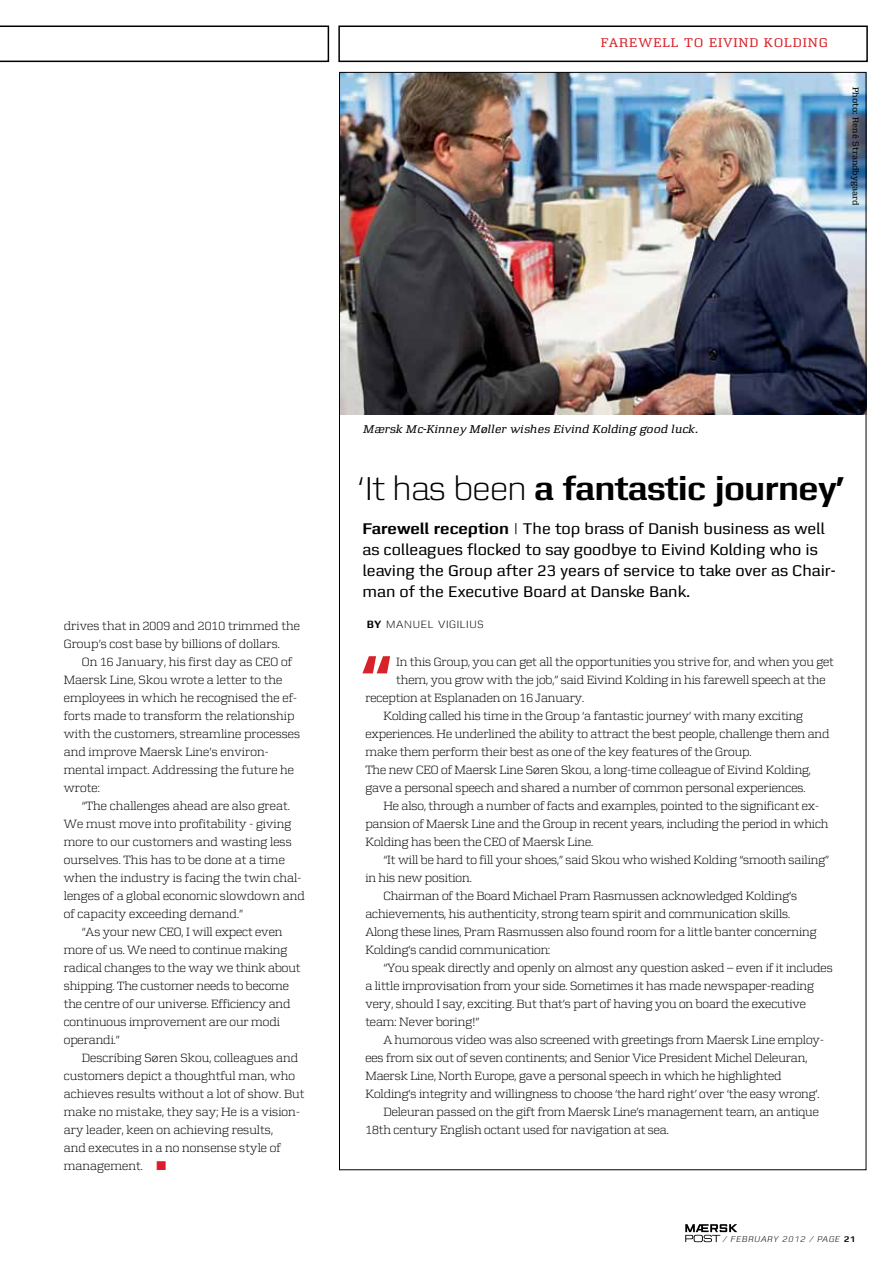
<style>
.page{position:relative;width:893px;height:1263px;background:#fff}
.page>*{position:absolute;margin:0;border:0;box-sizing:border-box;transform-origin:0 0}
.t1{font:700 68.7px "Zetta Sans";color:#d72229}
.t2{font:700 35.25px "Zetta Sans";letter-spacing:-.02em;color:#000}
.t3{font:16.5px/21px "Zetta Sans";color:#000}
.t4{font:13.5px "Zetta Serif";letter-spacing:.06em;color:#d72229}
.t5{font:300 12.75px/18px "Zetta Serif";color:#000}
.t6{font:italic 12px "Zetta Serif";color:#000}
.t7{font:300 11.25px "Zetta Sans";letter-spacing:.06em;color:#000}
.t8{font:9px "Zetta Serif";color:#000}
.t9{font:italic 300 9px "Zetta Sans";letter-spacing:.08em;color:#000}
.s1{color:#df192e}
.s2{font-weight:100}
.s3{font-weight:700}
.s4{font-weight:700;font-style:normal}
</style>
<div class="page">
<svg style="left:685px;top:1224px;width:52px;height:18px"></svg>
<img style="left:341px;top:74px;width:523px;height:340px">
<div style="left:338px;top:26px;width:530px;height:36px;border:2px solid #000"></div>
<svg style="left:0;top:26px;width:329px;height:36px"></svg>
<p class="t4" style="left:601px;top:36px;width:40px">FAREWE</p>
<p class="t4" style="left:662px;top:36px;width:156px">LL TO EIVIND KOLDING</p>
<p class="t8" style="left:860px;top:87px;width:121px;rotate:90deg">PHOTO: RENÉ STRANDBYGAARD</p>
<p class="t5" style="left:64px;top:617px;width:238px">drives that in 2009 and 2010 trimmed the<br>Group’s cost base by billions of dollars.</p>
<p class="t5" style="left:64px;top:653px;width:238px;text-indent:18px">On 16 January, his first day as CEO of Maersk Line, Skou wrote a letter to the employees in which he recognised the ef&shy;forts made to transform the relationship with the customers, streamline processes and improve Maersk Line’s environ&shy;mental impact. Addressing the future he wrote:</p>
<p class="t5" style="left:82px;top:797px;width:209px">“The challenges ahead are also great.</p>
<p class="t5" style="left:64px;top:815px;width:229px">We must move into profitability - giving</p>
<p class="t5" style="left:64px;top:833px;width:229px">more to our customers and wasting less</p>
<p class="t5" style="left:64px;top:851px;width:223px">ourselves. This has to be done at a time</p>
<p class="t5" style="left:64px;top:869px;width:239px">when the industry is facing the twin chal-</p>
<p class="t5" style="left:64px;top:887px;width:242px">lenges of a global economic slowdown and</p>
<p class="t5" style="left:64px;top:905px;width:181px">of capacity exceeding demand.”</p>
<p class="t5" style="left:82px;top:923px;width:202px">“As your new CEO, I will expect even</p>
<p class="t5" style="left:64px;top:941px;width:225px">more of us. We need to continue making</p>
<p class="t5" style="left:64px;top:959px;width:238px">radical changes to the way we think about</p>
<p class="t5" style="left:64px;top:977px;width:227px">shipping. The customer needs to become</p>
<p class="t5" style="left:64px;top:995px;width:228px">the centre of our universe. Efficiency and</p>
<p class="t5" style="left:64px;top:1013px;width:218px">continuous improvement are our modi</p>
<p class="t5" style="left:64px;top:1031px;width:57px">operandi.”</p>
<p class="t5" style="left:82px;top:1049px;width:218px">Describing Søren Skou, colleagues and</p>
<p class="t5" style="left:64px;top:1067px;width:233px">customers depict a thoughtful man, who</p>
<p class="t5" style="left:64px;top:1085px;width:242px">achieves results without a lot of show. But</p>
<p class="t5" style="left:64px;top:1103px;width:238px">make no mistake, they say; He is a vision-</p>
<p class="t5" style="left:64px;top:1121px;width:211px">ary leader, keen on achieving results,</p>
<p class="t5" style="left:64px;top:1139px;width:219px">and executes in a no nonsense style of</p>
<p class="t5" style="left:64px;top:1157px;width:104px">management. <span class="s1">■</span></p>
<p class="t6" style="left:364px;top:423px;width:336px">Mærsk Mc-Kinney Møller wishes Eivind Kolding good luck.</p>
<h2 class="t2" style="left:357px;top:470px;width:490px"><span class="s2">‘It has been</span> a fantastic journey’</h2>
<p class="t3" style="left:362px;top:519px;width:475px"><span class="s3">Farewell reception |</span> The top brass of Danish business as well as colleagues flocked to say goodbye to Eivind Kolding who is leaving the Group after 23 years of service to take over as Chair&shy;man of the Executive Board at Danske Bank.</p>
<p class="t7" style="left:367px;top:619px;width:118px"><span class="s3">BY</span> MANUEL VIGILIUS</p>
<h1 class="t1" style="left:361px;top:643px;width:32px">“</h1>
<p class="t5" style="left:396px;top:653px;width:439px">In this Group, you can get all the opportunities you strive for, and when you get</p>
<p class="t5" style="left:396px;top:671px;width:431px">them, you grow with the job,” said Eivind Kolding in his farewell speech at the</p>
<p class="t5" style="left:365px;top:689px;width:220px">reception at Esplanaden on 16 January.</p>
<p class="t5" style="left:383px;top:707px;width:421px">Kolding called his time in the Group ‘a fantastic journey’ with many exciting</p>
<p class="t5" style="left:365px;top:725px;width:466px">experiences. He underlined the ability to attract the best people, challenge them and</p>
<p class="t5" style="left:365px;top:743px;width:388px">make them perform their best as one of the key features of the Group.</p>
<p class="t5" style="left:365px;top:761px;width:447px">The new CEO of Maersk Line Søren Skou, a long-time colleague of Eivind Kolding,</p>
<p class="t5" style="left:365px;top:779px;width:442px">gave a personal speech and shared a number of common personal experiences.</p>
<p class="t5" style="left:383px;top:797px;width:437px">He also, through a number of facts and examples, pointed to the significant ex-</p>
<p class="t5" style="left:365px;top:815px;width:465px">pansion of Maersk Line and the Group in recent years, including the period in which</p>
<p class="t5" style="left:365px;top:833px;width:229px">Kolding has been the CEO of Maersk Line.</p>
<p class="t5" style="left:383px;top:851px;width:447px">“It will be hard to fill your shoes,” said Skou who wished Kolding “smooth sailing”</p>
<p class="t5" style="left:365px;top:869px;width:108px">in his new position.</p>
<p class="t5" style="left:383px;top:887px;width:415px">Chairman of the Board Michael Pram Rasmussen acknowledged Kolding’s</p>
<p class="t5" style="left:365px;top:905px;width:426px">achievements, his authenticity, strong team spirit and communication skills.</p>
<p class="t5" style="left:365px;top:923px;width:453px">Along these lines, Pram Rasmussen also found room for a little banter concerning</p>
<p class="t5" style="left:365px;top:941px;width:186px">Kolding’s candid communication:</p>
<p class="t5" style="left:383px;top:959px;width:451px">“You speak directly and openly on almost any question asked – even if it includes</p>
<p class="t5" style="left:365px;top:977px;width:450px">a little improvisation from your side. Sometimes it has made newspaper-reading</p>
<p class="t5" style="left:365px;top:995px;width:442px">very, should I say, exciting. But that’s part of having you on board the executive</p>
<p class="t5" style="left:365px;top:1013px;width:116px">team: Never boring!”</p>
<p class="t5" style="left:383px;top:1031px;width:442px">A humorous video was also screened with greetings from Maersk Line employ-</p>
<p class="t5" style="left:365px;top:1049px;width:444px">ees from six out of seven continents; and Senior Vice President Michel Deleuran,</p>
<p class="t5" style="left:365px;top:1067px;width:418px">Maersk Line, North Europe, gave a personal speech in which he highlighted</p>
<p class="t5" style="left:365px;top:1085px;width:456px">Kolding’s integrity and willingness to choose ‘the hard right’ over ‘the easy wrong’.</p>
<p class="t5" style="left:383px;top:1103px;width:437px">Deleuran passed on the gift from Maersk Line’s management team, an antique</p>
<p class="t5" style="left:365px;top:1121px;width:305px">18th century English octant used for navigation at sea.</p>
<p class="t9" style="left:723px;top:1235px;width:134px">/ FEBRUARY 2012 / PAGE <span class="s4">21</span></p>
</div>
